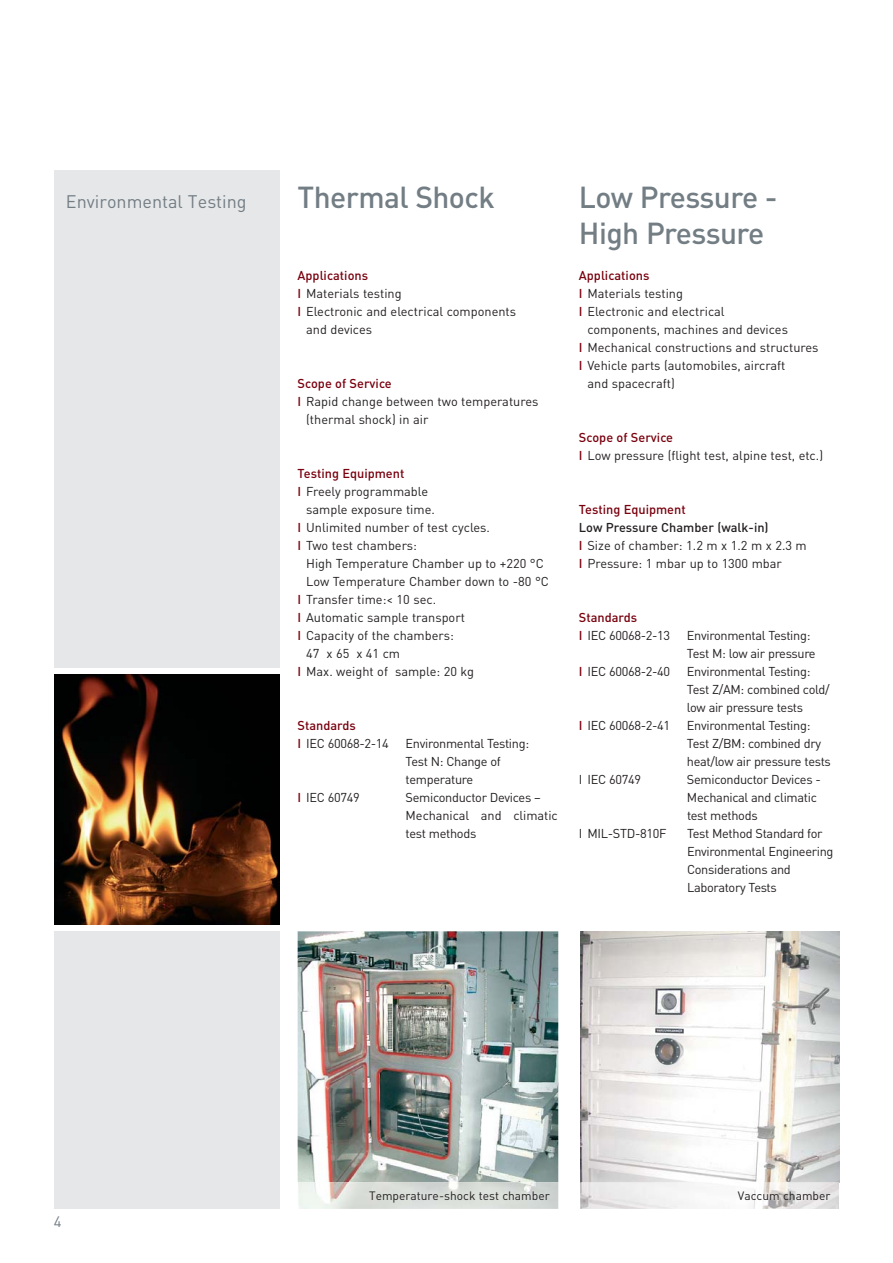
<style>
.page{position:relative;width:893px;height:1263px;background:#fff}
.page>*{position:absolute;margin:0;border:0;box-sizing:border-box;transform-origin:0 0}
.t1{font:500 30px/36px "DINOT";letter-spacing:-.02em;color:#727d84}
.t2{font:18px "DINOT";color:#727d84}
.t3{font:15px "DINOT";color:#727d84}
.t4{font:12.75px/18px "DINOT";letter-spacing:-.01em;color:#231f20}
.t5{font:500 12.75px "DINOT";color:#79000e}
.t6{font:12px "DINOT";color:#231f20}
.s1{font-weight:500;color:#79000e}
.s2{font-weight:500}
</style>
<div class="page">
<div style="left:54px;top:170px;width:226px;height:498px;background:#e6e7e8"></div>
<div style="left:54px;top:931px;width:226px;height:278px;background:#e6e7e8"></div>
<img style="left:54px;top:674px;width:226px;height:251px">
<img style="left:298px;top:931px;width:260px;height:251px">
<img style="left:580px;top:931px;width:259px;height:251px">
<svg style="left:580px;top:1182px;width:259px;height:27px"></svg>
<img style="left:298px;top:1182px;width:260px;height:27px">
<h2 class="t2" style="left:66px;top:195px;width:182px">Environmental Testing</h2>
<h1 class="t1" style="left:298px;top:182px;width:199px">Thermal Shock</h1>
<h1 class="t1" style="left:579px;top:182px;width:200px">Low Pressure -<br>High Pressure</h1>
<p class="t5" style="left:298px;top:271px;width:72px">Applications</p>
<p class="t4" style="left:298px;top:286px;width:106px"><span class="s1">I</span> Materials testing</p>
<p class="t4" style="left:298px;top:304px;width:220px"><span class="s1">I</span> Electronic and electrical components</p>
<p class="t4" style="left:306px;top:322px;width:67px">and devices</p>
<p class="t5" style="left:298px;top:379px;width:96px">Scope of Service</p>
<p class="t4" style="left:298px;top:394px;width:242px"><span class="s1">I</span> Rapid change between two temperatures</p>
<p class="t4" style="left:306px;top:412px;width:124px">(thermal shock) in air</p>
<p class="t5" style="left:298px;top:469px;width:108px">Testing Equipment</p>
<p class="t4" style="left:298px;top:484px;width:132px"><span class="s1">I</span> Freely programmable</p>
<p class="t4" style="left:306px;top:502px;width:130px">sample exposure time.</p>
<p class="t4" style="left:298px;top:520px;width:194px"><span class="s1">I</span> Unlimited number of test cycles.</p>
<p class="t4" style="left:298px;top:538px;width:121px"><span class="s1">I</span> Two test chambers:</p>
<p class="t4" style="left:306px;top:556px;width:239px">High Temperature Chamber up to +220 °C</p>
<p class="t4" style="left:306px;top:574px;width:244px">Low Temperature Chamber down to -80 °C</p>
<p class="t4" style="left:298px;top:592px;width:140px"><span class="s1">I</span> Transfer time:&lt; 10 sec.</p>
<p class="t4" style="left:298px;top:610px;width:169px"><span class="s1">I</span> Automatic sample transport</p>
<p class="t4" style="left:298px;top:628px;width:158px"><span class="s1">I</span> Capacity of the chambers:</p>
<p class="t4" style="left:306px;top:646px;width:96px">47 x 65 x 41 cm</p>
<p class="t4" style="left:298px;top:664px;width:178px"><span class="s1">I</span> Max. weight of sample: 20 kg</p>
<p class="t4" style="left:298px;top:718px;width:93px"><span class="s1">Standards<br>I</span> IEC 60068-2-14</p>
<p class="t4" style="left:406px;top:736px;width:125px">Environmental Testing:<br>Test N: Change of temperature</p>
<p class="t4" style="left:298px;top:790px;width:64px"><span class="s1">I</span> IEC 60749</p>
<p class="t4" style="left:406px;top:790px;width:154px">Semiconductor Devices –<br>Mechanical and climatic test methods</p>
<p class="t5" style="left:579px;top:271px;width:72px">Applications</p>
<p class="t4" style="left:579px;top:286px;width:106px"><span class="s1">I</span> Materials testing</p>
<p class="t4" style="left:579px;top:304px;width:147px"><span class="s1">I</span> Electronic and electrical</p>
<p class="t4" style="left:587px;top:322px;width:202px">components, machines and devices</p>
<p class="t4" style="left:579px;top:340px;width:241px"><span class="s1">I</span> Mechanical constructions and structures</p>
<p class="t4" style="left:579px;top:358px;width:208px"><span class="s1">I</span> Vehicle parts (automobiles, aircraft</p>
<p class="t4" style="left:587px;top:376px;width:89px">and spacecraft)</p>
<p class="t4" style="left:579px;top:430px;width:246px"><span class="s1">Scope of Service<br>I</span> Low pressure (flight test, alpine test, etc.)</p>
<p class="t5" style="left:579px;top:505px;width:108px">Testing Equipment</p>
<p class="t4" style="left:579px;top:520px;width:229px"><span class="s2">Low Pressure Chamber (walk-in)<br></span><span class="s1">I</span> Size of chamber: 1.2 m x 1.2 m x 2.3 m<br><span class="s1">I</span> Pressure: 1 mbar up to 1300 mbar</p>
<p class="t4" style="left:579px;top:610px;width:93px"><span class="s1">Standards<br>I</span> IEC 60068-2-13</p>
<p class="t4" style="left:687px;top:628px;width:130px">Environmental Testing:<br>Test M: low air pressure</p>
<p class="t4" style="left:579px;top:664px;width:93px"><span class="s1">I</span> IEC 60068-2-40</p>
<p class="t4" style="left:687px;top:664px;width:144px">Environmental Testing:<br>Test Z/AM: combined cold/ low air pressure tests</p>
<p class="t4" style="left:579px;top:718px;width:93px"><span class="s1">I</span> IEC 60068-2-41</p>
<p class="t4" style="left:687px;top:718px;width:145px">Environmental Testing:<br>Test Z/BM: combined dry heat/low air pressure tests</p>
<p class="t4" style="left:579px;top:772px;width:64px">I IEC 60749</p>
<p class="t4" style="left:687px;top:772px;width:135px">Semiconductor Devices -<br>Mechanical and climatic test methods</p>
<p class="t4" style="left:579px;top:826px;width:89px">I MIL-STD-810F</p>
<p class="t4" style="left:687px;top:826px;width:148px">Test Method Standard for<br>Environmental Engineering<br>Considerations and<br>Laboratory Tests</p>
<p class="t3" style="left:54px;top:1217px;width:9px">4</p>
<p class="t6" style="left:369px;top:1192px;width:182px">Temperature-shock test chamber</p>
<p class="t6" style="left:738px;top:1192px;width:94px">Vaccum chamber</p>
</div>
